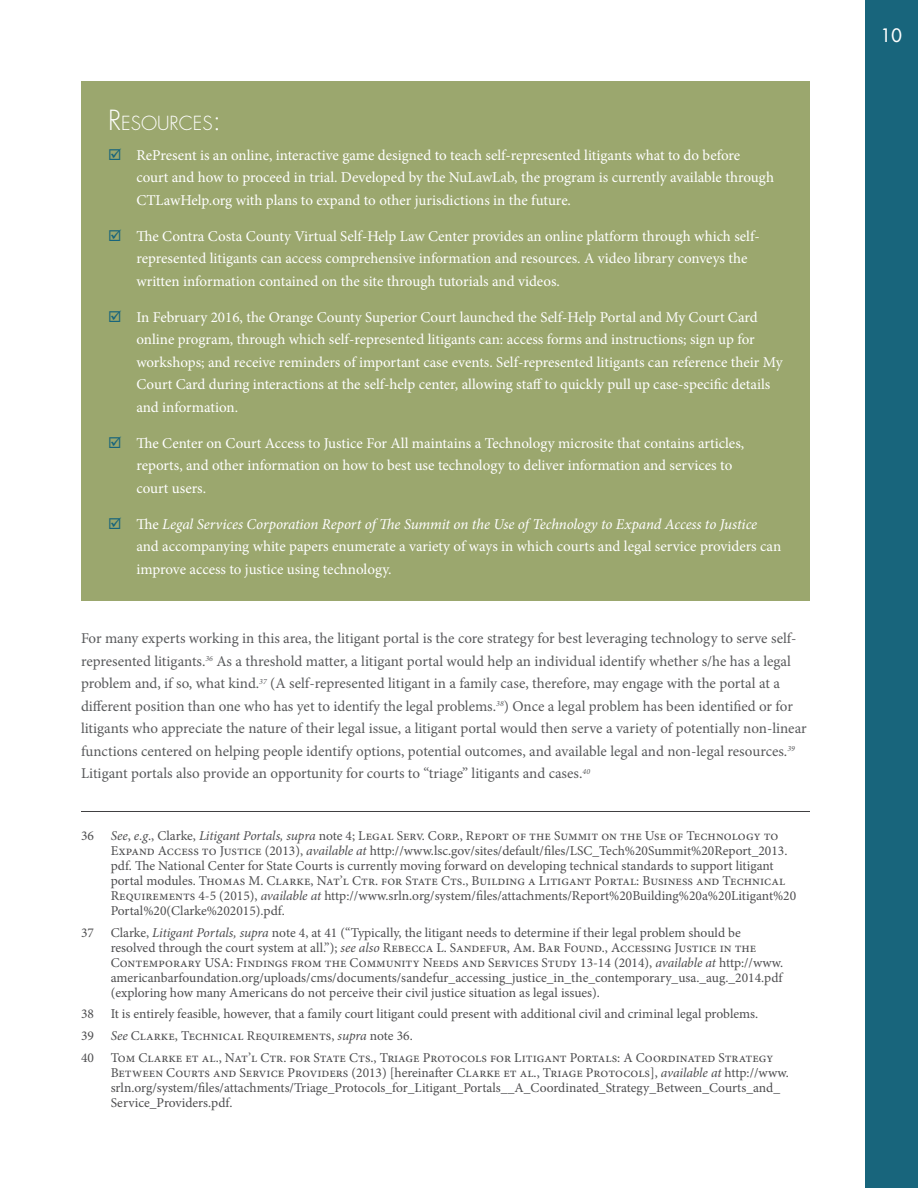
<style>
.page{position:relative;width:918px;height:1188px;background:#fff}
.page>*{position:absolute;margin:0;border:0;box-sizing:border-box;transform-origin:0 0}
.Subhead_Reversed{font:300 18.9px "Futura Std";color:#fff}
.t1{font:500 18px "Futura Std";color:#fff}
.Resources_List{font:15px/22.5px "Minion Pro";color:#fff}
.Body{font:15px/22.5px "Minion Pro";letter-spacing:-.005em;color:#58595b}
.Footnote_Copy{font:13.5px/15px "Minion Pro";color:#4d4d4f}
.s1{font-size:27px}
.s2{color:#18657c}
.s3{font-style:italic}
</style>
<div class="page">
<div style="left:865px;top:0;width:53px;height:1188px;background:#18657c"></div>
<div style="left:81px;top:81px;width:729px;height:519px;background:#9ba76e"></div>
<hr style="left:81px;top:811px;width:729px;height:1px;background:#414042">
<p class="Subhead_Reversed" style="left:108px;top:112px;width:115px"><span class="s1">R</span>ESOURCES <span class="s1">:</span></p>
<p class="Resources_List" style="left:136px;top:144px;width:639px;text-indent:-28px"><span class="s2">☑</span> RePresent is an online, interactive game designed to teach self-represented litigants what to do before court and how to proceed in trial. Developed by the NuLawLab, the program is currently available through<br>CTLawHelp.org with plans to expand to other jurisdictions in the future.</p>
<p class="Resources_List" style="left:136px;top:225px;width:625px;text-indent:-28px"><span class="s2">☑</span> The Contra Costa County Virtual Self-Help Law Center provides an online platform through which self&shy;represented litigants can access comprehensive information and resources. A video library conveys the written information contained on the site through tutorials and videos.</p>
<p class="Resources_List" style="left:136px;top:306px;width:648px;text-indent:-28px"><span class="s2">☑</span> In February 2016, the Orange County Superior Court launched the Self-Help Portal and My Court Card online program, through which self-represented litigants can: access forms and instructions; sign up for workshops; and receive reminders of important case events. Self-represented litigants can reference their My Court Card during interactions at the self-help center, allowing staff to quickly pull up case-specific details and information.</p>
<p class="Resources_List" style="left:136px;top:432px;width:609px;text-indent:-28px"><span class="s2">☑</span> The Center on Court Access to Justice For All maintains a Technology microsite that contains articles, reports, and other information on how to best use technology to deliver information and services to court users.</p>
<p class="Resources_List" style="left:136px;top:513px;width:646px;text-indent:-28px"><span class="s2">☑</span> The <span class="s3">Legal Services Corporation Report of The Summit on the Use of Technology to Expand Access to Justice </span>and accompanying white papers enumerate a variety of ways in which courts and legal service providers can improve access to justice using technology.</p>
<p class="Body" style="left:81px;top:627px;width:727px">For many experts working in this area, the litigant portal is the core strategy for best leveraging technology to serve self&shy;represented litigants.<sup>36</sup> As a threshold matter, a litigant portal would help an individual identify whether s/he has a legal problem and, if so, what kind.<sup>37</sup> (A self-represented litigant in a family case, therefore, may engage with the portal at a different position than one who has yet to identify the legal problems.<sup>38</sup>) Once a legal problem has been identified or for litigants who appreciate the nature of their legal issue, a litigant portal would then serve a variety of potentially non-linear functions centered on helping people identify options, potential outcomes, and available legal and non-legal resources.<sup>39<br></sup>Litigant portals also provide an opportunity for courts to “triage” litigants and cases.<sup>40</sup></p>
<p class="Footnote_Copy" style="left:111px;top:828px;width:687px;text-indent:-30px">36 <span class="s3">See</span>, <span class="s3">e.g</span>., Clarke, <span class="s3">Litigant Portals, supra</span> note 4; Legal Serv. Corp., Report of the Summit on the Use of Technology to Expand Access to Justice (2013), <span class="s3">available at</span> http://www.lsc.gov/sites/default/files/LSC_Tech%20Summit%20Report_2013. pdf. The National Center for State Courts is currently moving forward on developing technical standards to support litigant portal modules. Thomas M. Clarke, Nat’l Ctr. for State Cts., Building a Litigant Portal: Business and Technical Requirements 4-5 (2015), <span class="s3">available at</span> http://www.srln.org/system/files/attachments/Report%20Building%20a%20Litigant%20<br>Portal%20(Clarke%202015).pdf.</p>
<p class="Footnote_Copy" style="left:111px;top:925px;width:675px;text-indent:-30px">37 Clarke, <span class="s3">Litigant Portals, supra</span> note 4, at 41 (“Typically, the litigant needs to determine if their legal problem should be resolved through the court system at all.”); <span class="s3">see also</span> Rebecca L. Sandefur, Am. Bar Found., Accessing Justice in the Contemporary USA: Findings from the Community Needs and Services Study 13-14 (2014), <span class="s3">available at</span> http://www. americanbarfoundation.org/uploads/cms/documents/sandefur_accessing_justice_in_the_contemporary_usa._aug._2014.pdf (exploring how many Americans do not perceive their civil justice situation as legal issues).</p>
<p class="Footnote_Copy" style="left:81px;top:1007px;width:679px">38 It is entirely feasible, however, that a family court litigant could present with additional civil and criminal legal problems.</p>
<p class="Footnote_Copy" style="left:81px;top:1029px;width:333px">39 <span class="s3">See</span> Clarke, Technical Requirements, <span class="s3">supra</span> note 36.</p>
<p class="Footnote_Copy" style="left:111px;top:1050px;width:680px;text-indent:-30px">40 Tom Clarke et al., Nat’l Ctr. for State Cts., Triage Protocols for Litigant Portals: A Coordinated Strategy Between Courts and Service Providers (2013) [hereinafter Clarke et al., Triage Protocols], <span class="s3">available at</span> http://www. srln.org/system/files/attachments/Triage_Protocols_for_Litigant_Portals__A_Coordinated_Strategy_Between_Courts_and_ Service_Providers.pdf.</p>
<h2 class="t1" style="left:881px;top:24px;width:22px">10</h2>
</div>
